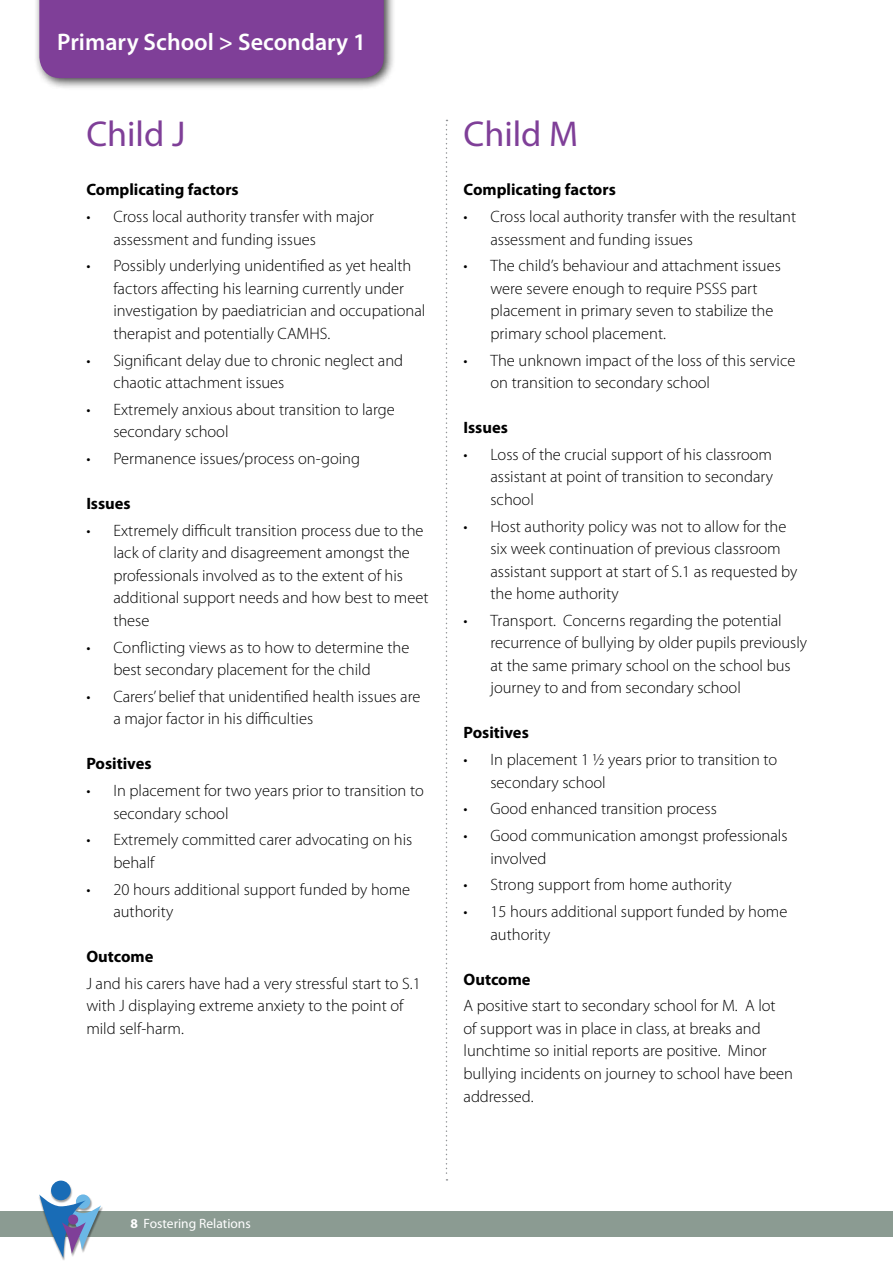
<style>
.page{position:relative;width:893px;height:1263px;background:#fff}
.page>*{position:absolute;margin:0;border:0;box-sizing:border-box;transform-origin:0 0}
.t1{font:36px "Myriad Pro";color:#7f3f98}
.t2{font:600 24px "Myriad Pro";color:#fff}
.t3{font:300 16.5px/22.5px "Myriad Pro";color:#000}
.t4{font:700 16.5px "Myriad Pro";color:#000}
.t5{font:13.5px "Myriad Pro";color:#fff}
.s1{font-weight:700}
</style>
<div class="page">
<div style="left:0;top:1211px;width:893px;height:26px;background:#8b9b92"></div>
<div style="left:39px;top:1181px;width:64px;height:80px;background:#000;opacity:.39"></div>
<div style="left:51px;top:1180px;width:20px;height:20px;background:#196cb6;border-radius:50%"></div>
<svg style="left:39px;top:1194px;width:62px;height:64px"></svg>
<div style="left:68px;top:1214px;width:10px;height:10px;background:#7f3f98;border-radius:50%"></div>
<div style="left:33px;top:0;width:363px;height:90px;background:#000;opacity:.75"></div>
<div style="left:39px;top:0;width:345px;height:78px;background:#7f3f98"></div>
<svg style="left:446px;top:120px;width:1px;height:1060px"></svg>
<h2 class="t2" style="left:57px;top:27px;width:310px">Primary School &gt; Secondary 1</h2>
<h1 class="t1" style="left:86px;top:112px;width:101px">Child J</h1>
<p class="t4" style="left:86px;top:179px;width:154px">Complicating factors</p>
<p class="t3" style="left:113px;top:206px;width:262px;text-indent:-27px">• Cross local authority transfer with major assessment and funding issues</p>
<p class="t3" style="left:113px;top:255px;width:314px;text-indent:-27px">• Possibly underlying unidentified as yet health factors affecting his learning currently under investigation by paediatrician and occupational therapist and potentially CAMHS.</p>
<p class="t3" style="left:113px;top:349px;width:291px;text-indent:-27px">• Significant delay due to chronic neglect and chaotic attachment issues</p>
<p class="t3" style="left:113px;top:398px;width:283px;text-indent:-27px">• Extremely anxious about transition to large secondary school</p>
<p class="t3" style="left:86px;top:448px;width:275px">• Permanence issues/process on-going</p>
<p class="t4" style="left:86px;top:493px;width:46px">Issues</p>
<p class="t3" style="left:113px;top:519px;width:317px;text-indent:-27px">• Extremely difficult transition process due to the lack of clarity and disagreement amongst the professionals involved as to the extent of his additional support needs and how best to meet these</p>
<p class="t3" style="left:113px;top:636px;width:297px;text-indent:-27px">• Conflicting views as to how to determine the best secondary placement for the child</p>
<p class="t3" style="left:113px;top:685px;width:309px;text-indent:-27px">• Carers’ belief that unidentified health issues are a major factor in his difficulties</p>
<p class="t4" style="left:86px;top:753px;width:67px">Positives</p>
<p class="t3" style="left:113px;top:780px;width:312px;text-indent:-27px">• In placement for two years prior to transition to secondary school</p>
<p class="t3" style="left:113px;top:829px;width:301px;text-indent:-27px">• Extremely committed carer advocating on his behalf</p>
<p class="t3" style="left:113px;top:878px;width:298px;text-indent:-27px">• 20 hours additional support funded by home authority</p>
<p class="t4" style="left:86px;top:946px;width:69px">Outcome</p>
<p class="t3" style="left:86px;top:972px;width:336px">J and his carers have had a very stressful start to S.1 with J displaying extreme anxiety to the point of mild self-harm.</p>
<h1 class="t1" style="left:463px;top:112px;width:116px">Child M</h1>
<p class="t4" style="left:463px;top:179px;width:154px">Complicating factors</p>
<p class="t3" style="left:490px;top:206px;width:307px;text-indent:-27px">• Cross local authority transfer with the resultant assessment and funding issues</p>
<p class="t3" style="left:490px;top:255px;width:292px;text-indent:-27px">• The child’s behaviour and attachment issues were severe enough to require PSSS part placement in primary seven to stabilize the primary school placement.</p>
<p class="t3" style="left:490px;top:349px;width:306px;text-indent:-27px">• The unknown impact of the loss of this service on transition to secondary school</p>
<p class="t4" style="left:463px;top:417px;width:46px">Issues</p>
<p class="t3" style="left:490px;top:443px;width:284px;text-align:justify;text-indent:-27px">• Loss of the crucial support of his classroom assistant at point of transition to secondary school</p>
<p class="t3" style="left:490px;top:515px;width:309px;text-indent:-27px">• Host authority policy was not to allow for the six week continuation of previous classroom assistant support at start of S.1 as requested by the home authority</p>
<p class="t3" style="left:490px;top:609px;width:318px;text-indent:-27px">• Transport. Concerns regarding the potential recurrence of bullying by older pupils previously at the same primary school on the school bus journey to and from secondary school</p>
<p class="t4" style="left:463px;top:722px;width:67px">Positives</p>
<p class="t3" style="left:490px;top:749px;width:288px;text-indent:-27px">• In placement 1 ½ years prior to transition to secondary school</p>
<p class="t3" style="left:463px;top:798px;width:255px">• Good enhanced transition process</p>
<p class="t3" style="left:490px;top:825px;width:299px;text-indent:-27px">• Good communication amongst professionals involved</p>
<p class="t3" style="left:463px;top:874px;width:270px">• Strong support from home authority</p>
<p class="t3" style="left:490px;top:901px;width:298px;text-indent:-27px">• 15 hours additional support funded by home authority</p>
<p class="t4" style="left:463px;top:968px;width:69px">Outcome</p>
<p class="t3" style="left:463px;top:995px;width:331px">A positive start to secondary school for M. A lot<br>of support was in place in class, at breaks and lunchtime so initial reports are positive. Minor bullying incidents on journey to school have been addressed.</p>
<p class="t5" style="left:130px;top:1215px;width:122px"><span class="s1">8</span> Fostering Relations</p>
</div>
